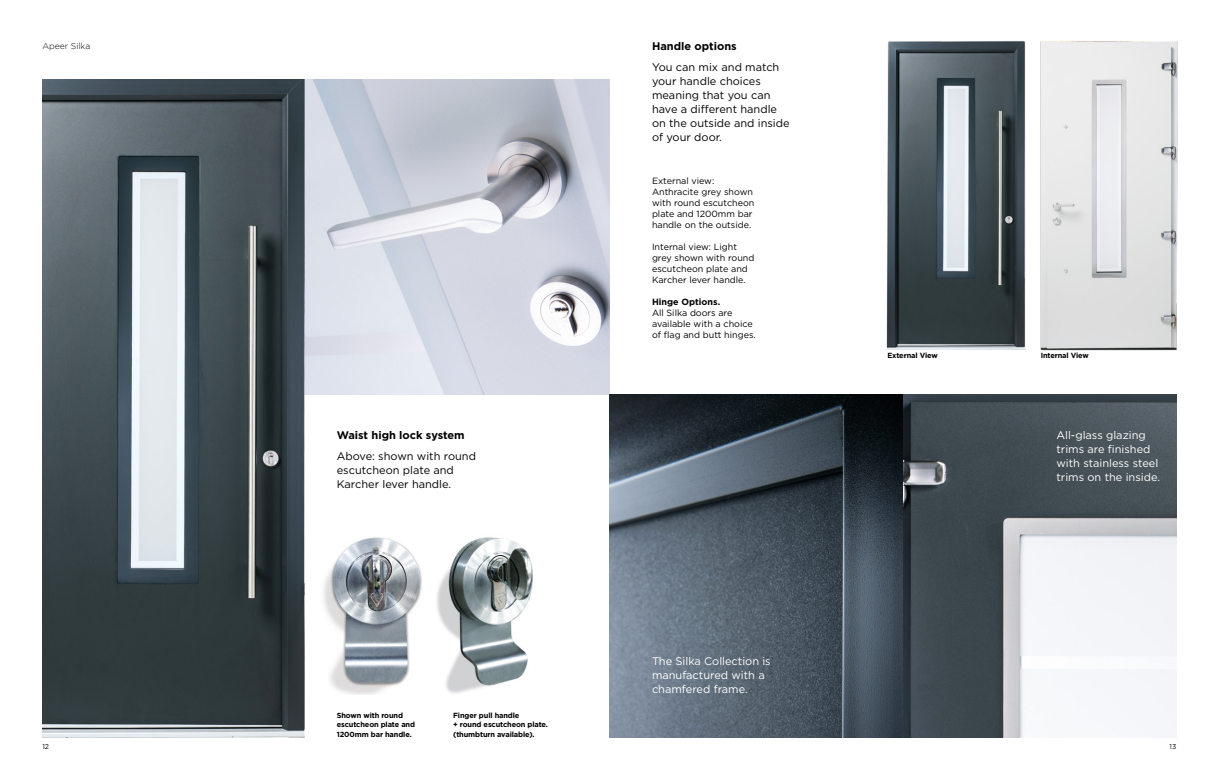
<style>
.page{position:relative;width:1219px;height:780px;background:#fff}
.page>*{position:absolute;margin:0;border:0;box-sizing:border-box;transform-origin:0 0}
.t1{font:11px/14px "Gotham";color:#000}
.t2{font:11px/14px "Gotham";color:#fff}
.t3{font:700 11px "Gotham";color:#000}
.t4{font:9px/11px "Gotham";color:#000}
.t5{font:700 9px "Gotham";color:#000}
.t6{font:300 8.6px "Gotham";color:#000}
.t7{font:700 7.4px/9.5px "Gotham";letter-spacing:-.015em;color:#000}
.t8{font:7px "Gotham";color:#000}
</style>
<div class="page">
<img style="left:323px;top:537px;width:99px;height:157px">
<img style="left:437px;top:537px;width:96px;height:156px">
<img style="left:305px;top:80px;width:304px;height:315px">
<img style="left:609px;top:395px;width:567px;height:342px">
<img style="left:43px;top:80px;width:262px;height:657px">
<img style="left:887px;top:41px;width:139px;height:308px">
<img style="left:1040px;top:41px;width:138px;height:310px">
<p class="t6" style="left:43px;top:41px;width:49px">Apeer Silka</p>
<p class="t3" style="left:337px;top:429px;width:129px">Waist high lock system</p>
<p class="t1" style="left:337px;top:449px;width:141px">Above: shown with round escutcheon plate and<br>Karcher lever handle.</p>
<p class="t7" style="left:337px;top:710px;width:80px">Shown with round escutcheon plate and<br>1200mm bar handle.</p>
<p class="t7" style="left:453px;top:710px;width:96px">Finger pull handle<br>+ round escutcheon plate. (thumbturn available).</p>
<p class="t3" style="left:652px;top:40px;width:86px">Handle options</p>
<p class="t1" style="left:652px;top:60px;width:139px">You can mix and match your handle choices meaning that you can have a different handle on the outside and inside of your door.</p>
<p class="t4" style="left:652px;top:175px;width:104px">External view:<br>Anthracite grey shown with round escutcheon plate and 1200mm bar handle on the outside.</p>
<p class="t4" style="left:652px;top:241px;width:104px">Internal view: Light grey shown with round escutcheon plate and<br>Karcher lever handle.</p>
<p class="t5" style="left:652px;top:296px;width:70px">Hinge Options.</p>
<p class="t4" style="left:652px;top:307px;width:105px">All Silka doors are available with a choice of flag and butt hinges.</p>
<p class="t2" style="left:652px;top:654px;width:120px">The Silka Collection is manufactured with a chamfered frame.</p>
<p class="t7" style="left:887px;top:351px;width:52px">External View</p>
<p class="t7" style="left:1041px;top:351px;width:50px">Internal View</p>
<p class="t2" style="left:1056px;top:428px;width:105px">All-glass glazing trims are finished with stainless steel trims on the inside.</p>
<p class="t8" style="left:42px;top:742px;width:8px">12</p>
<p class="t8" style="left:1169px;top:742px;width:8px">13</p>
</div>
